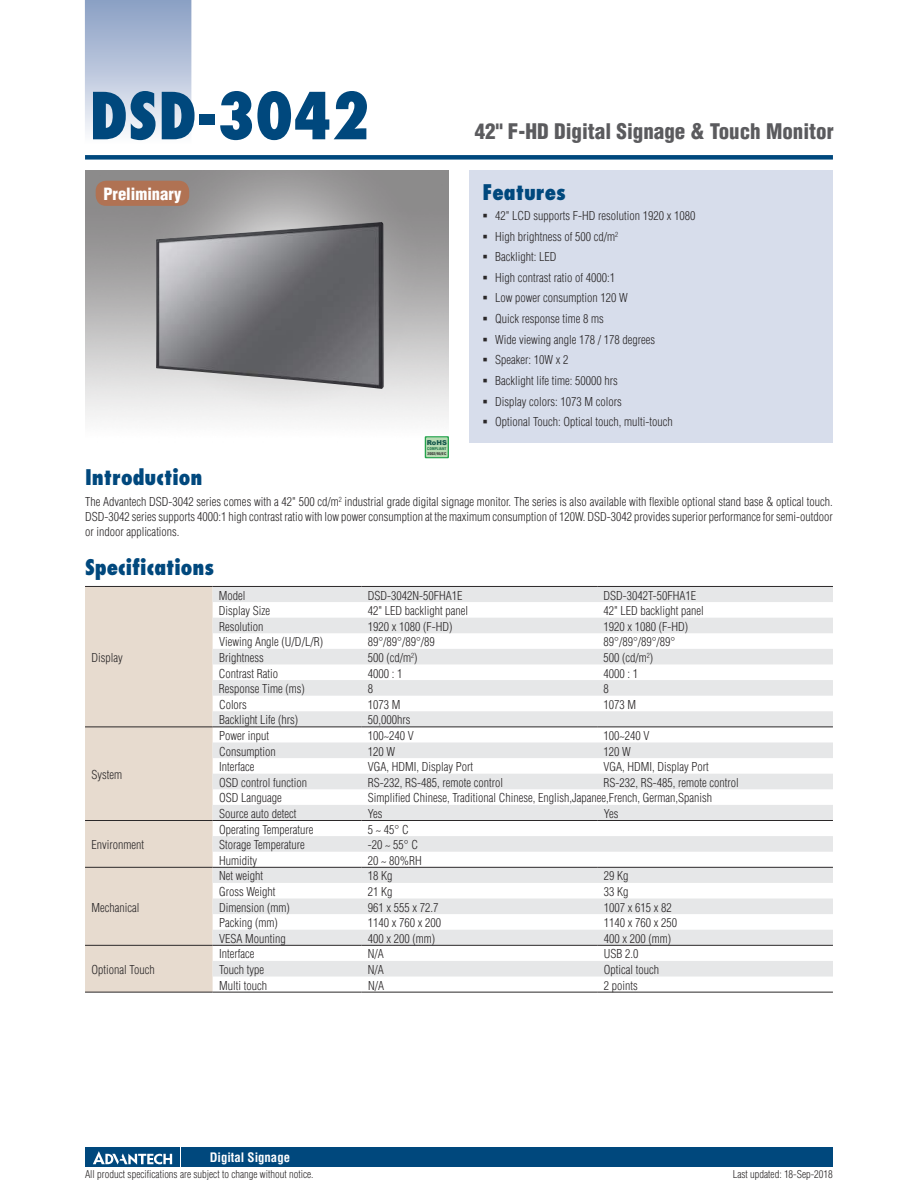
<style>
.page{position:relative;width:918px;height:1188px;background:#fff}
.page>*{position:absolute;margin:0;border:0;box-sizing:border-box;transform-origin:0 0}
.t1{font:800 condensed 63px "Futura";color:#00487d}
.t2{font:800 condensed 21px "Futura";color:#00487d}
.t3{font:900 condensed 21px "Helvetica";color:#5b5b5e}
.t4{font:900 condensed 16.5px "Helvetica";color:#fff}
.t5{font:700 condensed 12.75px "Helvetica";color:#fff}
.t6{font:300 condensed 12px/20.7px "Helvetica";color:#2b2829}
.t7{font:300 condensed 10.5px "Helvetica";color:#2b2829}
.t8{font:900 6.75px "Arial";color:#17584c}
.t9{font:700 condensed 3.75px "Helvetica";color:#2b2829;scale:1.11 1}
.t10{font:700 condensed 3.75px "Helvetica";color:#156c3e;scale:1.04 1}
</style>
<div class="page">
<div style="left:85px;top:155px;width:748px;height:5px;background:#00487d"></div>
<div style="left:182px;top:1147px;width:651px;height:20px;background:#00487d"></div>
<div style="left:85px;top:1147px;width:95px;height:20px;background:#00487d"></div>
<svg style="left:93px;top:1151px;width:79px;height:14px"></svg>
<div style="left:470px;top:170px;width:363px;height:272px;background:#d7ddeb"></div>
<img style="left:85px;top:170px;width:363px;height:272px">
<svg style="left:425px;top:436px;width:24px;height:22px"></svg>
<div style="left:426px;top:437px;width:22px;height:20px;background:#b8dbb4"></div>
<div style="left:85px;top:587px;width:128px;height:405px;background:#e7dbcf"></div>
<svg style="left:213px;top:587px;width:620px;height:390px;fill:#e6e7e8"></svg>
<hr style="left:85px;top:992px;width:128px;height:1px;background:#2b2829">
<hr style="left:85px;top:586px;width:128px;height:1px;background:#2b2829">
<hr style="left:213px;top:586px;width:148px;height:1px;background:#2b2829">
<hr style="left:361px;top:586px;width:236px;height:1px;background:#2b2829">
<hr style="left:597px;top:586px;width:236px;height:1px;background:#2b2829">
<hr style="left:85px;top:820px;width:128px;height:1px;background:#2b2829">
<hr style="left:85px;top:867px;width:128px;height:1px;background:#2b2829">
<hr style="left:85px;top:945px;width:128px;height:1px;background:#2b2829">
<hr style="left:213px;top:820px;width:148px;height:1px;background:#2b2829">
<hr style="left:361px;top:820px;width:236px;height:1px;background:#2b2829">
<hr style="left:597px;top:820px;width:236px;height:1px;background:#2b2829">
<hr style="left:213px;top:867px;width:148px;height:1px;background:#2b2829">
<hr style="left:361px;top:867px;width:236px;height:1px;background:#2b2829">
<hr style="left:597px;top:867px;width:236px;height:1px;background:#2b2829">
<hr style="left:213px;top:945px;width:148px;height:1px;background:#2b2829">
<hr style="left:361px;top:945px;width:236px;height:1px;background:#2b2829">
<hr style="left:597px;top:945px;width:236px;height:1px;background:#2b2829">
<hr style="left:213px;top:992px;width:148px;height:1px;background:#2b2829">
<hr style="left:361px;top:992px;width:236px;height:1px;background:#2b2829">
<hr style="left:597px;top:992px;width:236px;height:1px;background:#2b2829">
<hr style="left:85px;top:727px;width:128px;height:1px;background:#2b2829">
<hr style="left:213px;top:727px;width:148px;height:1px;background:#2b2829">
<hr style="left:361px;top:727px;width:236px;height:1px;background:#2b2829">
<hr style="left:597px;top:727px;width:236px;height:1px;background:#2b2829">
<img style="left:156px;top:222px;width:228px;height:167px">
<div style="left:96px;top:181px;width:93px;height:25px;background:#b07253;border-radius:11px"></div>
<h1 class="t1" style="left:89px;top:88px;width:282px">DSD-3042</h1>
<h3 class="t4" style="left:103px;top:187px;width:80px">Preliminary</h3>
<p class="t8" style="left:427px;top:439px;width:22px">RoHS</p>
<p class="t10" style="left:427px;top:447px;width:20px">COMPLIANT</p>
<p class="t9" style="left:427px;top:452px;width:19px">2002/95/EC</p>
<h2 class="t3" style="left:475px;top:123px;width:360px">42" F-HD Digital Signage &amp; Touch Monitor</h2>
<h2 class="t2" style="left:482px;top:180px;width:85px">Features</h2>
<p class="t6" style="left:495px;top:206px;width:202px">42" LCD supports F-HD resolution 1920 x 1080<br>High brightness of 500 cd/m<sup>2<br></sup>Backlight: LED<br>High contrast ratio of 4000:1<br>Low power consumption 120 W<br>Quick response time 8 ms<br>Wide viewing angle 178 / 178 degrees<br>Speaker: 10W x 2<br>Backlight life time: 50000 hrs<br>Display colors: 1073 M colors<br>Optional Touch: Optical touch, multi-touch</p>
<h2 class="t2" style="left:85px;top:468px;width:119px">Introduction</h2>
<p class="t6" style="left:85px;top:495px;width:749px;line-height:15px;text-align:justify">The Advantech DSD-3042 series comes with a 42" 500 cd/m<sup>2</sup> industrial grade digital signage monitor. The series is also available with flexible optional stand base &amp; optical touch.<br>DSD-3042 series supports 4000:1 high contrast ratio with low power consumption at the maximum consumption of 120W. DSD-3042 provides superior performance for semi-outdoor or indoor applications.</p>
<h2 class="t2" style="left:85px;top:558px;width:131px">Specifications</h2>
<p class="t6" style="left:91px;top:648px;width:33px">Display</p>
<p class="t6" style="left:91px;top:765px;width:32px">System</p>
<p class="t6" style="left:92px;top:835px;width:54px">Environment</p>
<p class="t6" style="left:92px;top:898px;width:49px">Mechanical</p>
<p class="t6" style="left:92px;top:960px;width:65px">Optional Touch</p>
<p class="t6" style="left:219px;top:586px;width:28px">Model</p>
<p class="t6" style="left:368px;top:586px;width:96px">DSD-3042N-50FHA1E</p>
<p class="t6" style="left:604px;top:586px;width:94px">DSD-3042T-50FHA1E</p>
<p class="t6" style="left:219px;top:601px;width:53px">Display Size</p>
<p class="t6" style="left:368px;top:601px;width:102px">42" LED backlight panel</p>
<p class="t6" style="left:604px;top:601px;width:102px">42" LED backlight panel</p>
<p class="t6" style="left:219px;top:617px;width:46px">Resolution</p>
<p class="t6" style="left:368px;top:617px;width:86px">1920 x 1080 (F-HD)</p>
<p class="t6" style="left:604px;top:617px;width:86px">1920 x 1080 (F-HD)</p>
<p class="t6" style="left:219px;top:633px;width:105px">Viewing Angle (U/D/L/R)</p>
<p class="t6" style="left:368px;top:633px;width:69px">89°/89°/89°/89</p>
<p class="t6" style="left:604px;top:633px;width:73px">89°/89°/89°/89°</p>
<p class="t6" style="left:219px;top:648px;width:46px">Brightness</p>
<p class="t6" style="left:368px;top:648px;width:51px">500 (cd/m<sup>2</sup>)</p>
<p class="t6" style="left:604px;top:648px;width:51px">500 (cd/m<sup>2</sup>)</p>
<p class="t6" style="left:219px;top:664px;width:61px">Contrast Ratio</p>
<p class="t6" style="left:368px;top:664px;width:36px">4000 : 1</p>
<p class="t6" style="left:604px;top:664px;width:36px">4000 : 1</p>
<p class="t6" style="left:219px;top:679px;width:87px">Response Time (ms)</p>
<p class="t6" style="left:368px;top:679px;width:7px">8</p>
<p class="t6" style="left:604px;top:679px;width:7px">8</p>
<p class="t6" style="left:219px;top:695px;width:29px">Colors</p>
<p class="t6" style="left:368px;top:695px;width:34px">1073 M</p>
<p class="t6" style="left:604px;top:695px;width:34px">1073 M</p>
<p class="t6" style="left:219px;top:711px;width:81px">Backlight Life (hrs)</p>
<p class="t6" style="left:368px;top:711px;width:44px">50,000hrs</p>
<p class="t6" style="left:219px;top:726px;width:51px">Power input</p>
<p class="t6" style="left:368px;top:726px;width:47px">100~240 V</p>
<p class="t6" style="left:604px;top:726px;width:47px">100~240 V</p>
<p class="t6" style="left:219px;top:742px;width:58px">Consumption</p>
<p class="t6" style="left:368px;top:742px;width:29px">120 W</p>
<p class="t6" style="left:604px;top:742px;width:29px">120 W</p>
<p class="t6" style="left:219px;top:757px;width:37px">Interface</p>
<p class="t6" style="left:368px;top:757px;width:107px">VGA, HDMI, Display Port</p>
<p class="t6" style="left:604px;top:757px;width:107px">VGA, HDMI, Display Port</p>
<p class="t6" style="left:219px;top:773px;width:89px">OSD control function</p>
<p class="t6" style="left:368px;top:773px;width:137px">RS-232, RS-485, remote control</p>
<p class="t6" style="left:604px;top:773px;width:137px">RS-232, RS-485, remote control</p>
<p class="t6" style="left:219px;top:789px;width:64px">OSD Language</p>
<p class="t6" style="left:368px;top:789px;width:346px">Simplified Chinese, Traditional Chinese, English,Japanee,French, German,Spanish</p>
<p class="t6" style="left:219px;top:804px;width:79px">Source auto detect</p>
<p class="t6" style="left:368px;top:804px;width:16px">Yes</p>
<p class="t6" style="left:604px;top:804px;width:16px">Yes</p>
<p class="t6" style="left:219px;top:820px;width:96px">Operating Temperature</p>
<p class="t6" style="left:368px;top:820px;width:42px">5 ~ 45° C</p>
<p class="t6" style="left:219px;top:835px;width:87px">Storage Temperature</p>
<p class="t6" style="left:368px;top:835px;width:52px">-20 ~ 55° C</p>
<p class="t6" style="left:219px;top:851px;width:39px">Humidity</p>
<p class="t6" style="left:368px;top:851px;width:55px">20 ~ 80%RH</p>
<p class="t6" style="left:219px;top:867px;width:45px">Net weight</p>
<p class="t6" style="left:368px;top:867px;width:26px">18 Kg</p>
<p class="t6" style="left:604px;top:867px;width:26px">29 Kg</p>
<p class="t6" style="left:219px;top:882px;width:58px">Gross Weight</p>
<p class="t6" style="left:368px;top:882px;width:26px">21 Kg</p>
<p class="t6" style="left:604px;top:882px;width:26px">33 Kg</p>
<p class="t6" style="left:219px;top:898px;width:72px">Dimension (mm)</p>
<p class="t6" style="left:368px;top:898px;width:72px">961 x 555 x 72.7</p>
<p class="t6" style="left:604px;top:898px;width:69px">1007 x 615 x 82</p>
<p class="t6" style="left:219px;top:913px;width:60px">Packing (mm)</p>
<p class="t6" style="left:368px;top:913px;width:75px">1140 x 760 x 200</p>
<p class="t6" style="left:604px;top:913px;width:75px">1140 x 760 x 250</p>
<p class="t6" style="left:219px;top:929px;width:68px">VESA Mounting</p>
<p class="t6" style="left:368px;top:929px;width:69px">400 x 200 (mm)</p>
<p class="t6" style="left:604px;top:929px;width:69px">400 x 200 (mm)</p>
<p class="t6" style="left:219px;top:945px;width:37px">Interface</p>
<p class="t6" style="left:368px;top:945px;width:18px">N/A</p>
<p class="t6" style="left:604px;top:945px;width:36px">USB 2.0</p>
<p class="t6" style="left:219px;top:960px;width:47px">Touch type</p>
<p class="t6" style="left:368px;top:960px;width:18px">N/A</p>
<p class="t6" style="left:604px;top:960px;width:57px">Optical touch</p>
<p class="t6" style="left:219px;top:976px;width:49px">Multi touch</p>
<p class="t6" style="left:368px;top:976px;width:18px">N/A</p>
<p class="t6" style="left:604px;top:976px;width:35px">2 points</p>
<p class="t5" style="left:210px;top:1152px;width:82px">Digital Signage</p>
<p class="t7" style="left:85px;top:1170px;width:230px">All product specifications are subject to change without notice.</p>
<p class="t7" style="left:733px;top:1170px;width:102px">Last updated: 18-Sep-2018</p>
</div>
